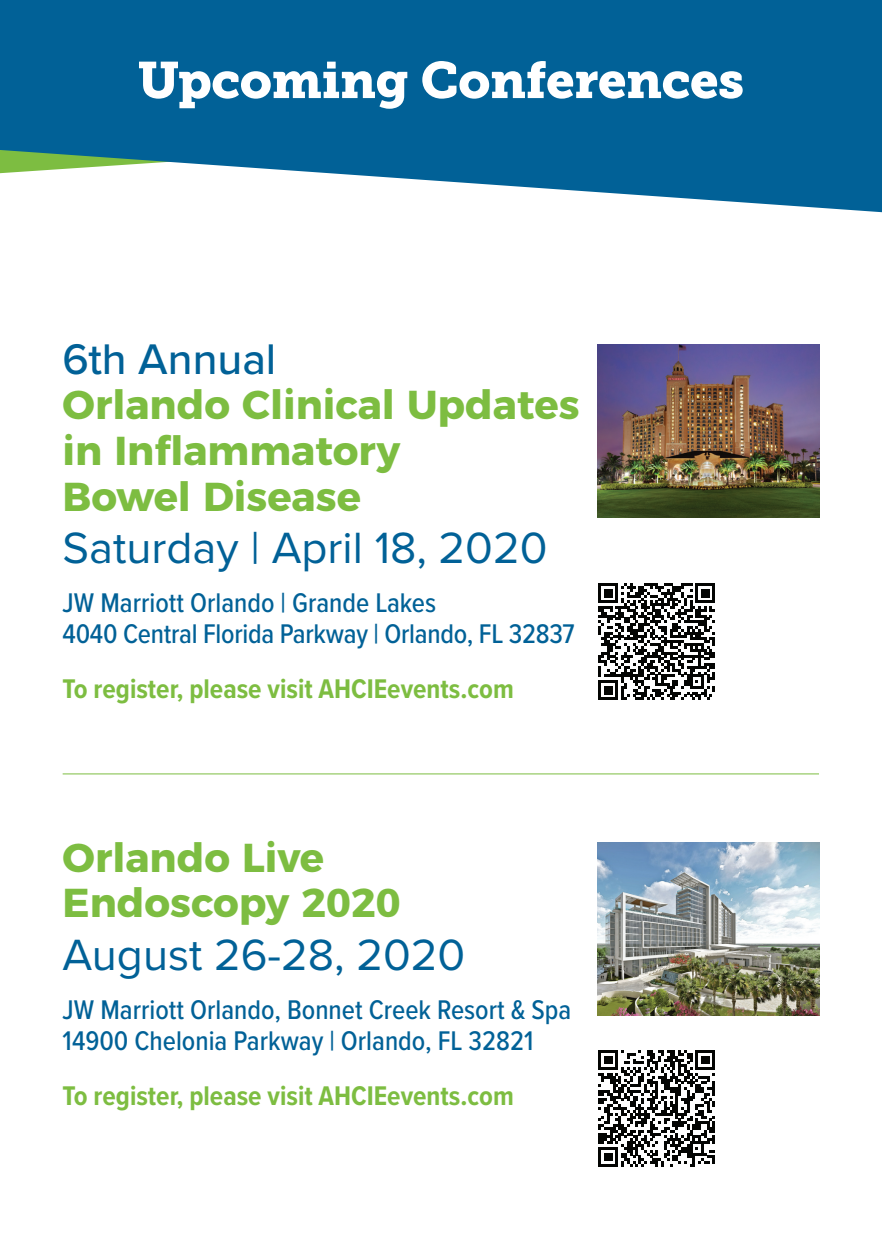
<style>
.page{position:relative;width:882px;height:1260px;background:#fff}
.page>*{position:absolute;margin:0;border:0;box-sizing:border-box;transform-origin:0 0}
.t1{font:50.93px "Museo Slab 900";letter-spacing:-.01em;color:#fff}
.t2{font:45.32px "Proxima Nova";color:#016197}
.t3{font:500 44.45px "Proxima Nova";color:#016197}
.t4{font:700 40.25px/45.7px "Montserrat";color:#7dbd41}
.t5{font:500 28px/31.5px "Proxima Nova Cond";color:#016197}
.t6{font:700 28px "Proxima Nova Cond";color:#7dbd41}
</style>
<div class="page">
<svg style="left:0;top:0;width:882px;height:213px;background:#2578a4"></svg>
<hr style="left:63px;top:773px;width:756px;height:1px;background:#7dbd41">
<img style="left:598px;top:344px;width:221px;height:173px">
<img style="left:598px;top:842px;width:221px;height:173px">
<svg style="left:598px;top:583px;width:117px;height:117px"></svg>
<svg style="left:598px;top:1050px;width:117px;height:116px"></svg>
<h1 class="t1" style="left:138px;top:51px;width:608px">Upcoming Conferences</h1>
<h3 class="t3" style="left:63px;top:325px;width:215px">6th Annual</h3>
<h3 class="t4" style="left:63px;top:379px;width:518px">Orlando Clinical Updates in Inflammatory<br>Bowel Disease</h3>
<h2 class="t2" style="left:63px;top:514px;width:486px">Saturday | April 18, 2020</h2>
<p class="t5" style="left:63px;top:585px;width:513px">JW Marriott Orlando | Grande Lakes<br>4040 Central Florida Parkway | Orlando, FL 32837</p>
<p class="t6" style="left:63px;top:668px;width:453px">To register, please visit AHCIEevents.com</p>
<h3 class="t4" style="left:63px;top:831px;width:339px">Orlando Live<br>Endoscopy 2020</h3>
<h2 class="t2" style="left:63px;top:921px;width:404px">August 26-28, 2020</h2>
<p class="t5" style="left:63px;top:992px;width:510px">JW Marriott Orlando, Bonnet Creek Resort &amp; Spa<br>14900 Chelonia Parkway | Orlando, FL 32821</p>
<p class="t6" style="left:63px;top:1075px;width:453px">To register, please visit AHCIEevents.com</p>
</div>
